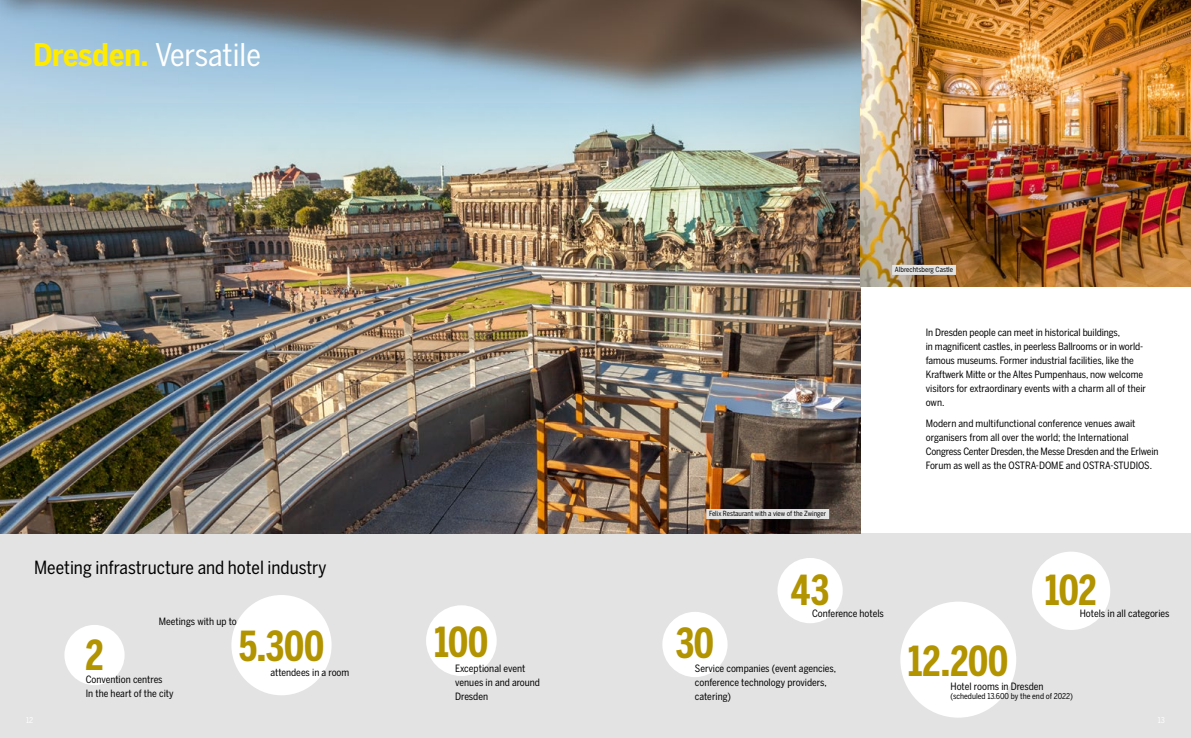
<style>
.page{position:relative;width:1191px;height:738px;background:#fff}
.page>*{position:absolute;margin:0;border:0;box-sizing:border-box;transform-origin:0 0}
.Zahlen{font:700 41px "Benton Sans Comp";letter-spacing:-.015em;color:#b29300}
.Headline{font:31px "Benton Sans Cond";color:#fff}
.t1{font:18px "Benton Sans Cond";color:#000}
.INH_Fließtext_links{font:10px/14px "Benton Sans Cond";letter-spacing:-.005em;color:#000}
.INH_Fließtext_links-2{font:8px "Benton Sans Cond";color:#000}
.Seitenzahl{font:8px "Benton Sans Cond";color:#fff}
.Bildunterschrift{font:7px "Benton Sans Cond";color:#000}
.s1{font-weight:700;color:#ffeb00}
</style>
<div class="page">
<div style="left:0;top:532px;width:595px;height:205px;background:#e3e3e3"></div>
<div style="left:595px;top:532px;width:596px;height:205px;background:#e3e3e3"></div>
<div style="left:777px;top:557px;width:65px;height:65px;background:#fff;border-radius:50%"></div>
<div style="left:426px;top:604px;width:71px;height:71px;background:#fff;border-radius:50%"></div>
<img style="left:0;top:102px;width:860px;height:430px">
<img style="left:860px;top:0;width:331px;height:287px">
<img style="left:0;top:0;width:860px;height:102px">
<div style="left:662px;top:611px;width:65px;height:65px;background:#fff;border-radius:50%"></div>
<div style="left:1032px;top:551px;width:78px;height:78px;background:#fff;border-radius:50%"></div>
<div style="left:64px;top:624px;width:61px;height:60px;background:#fff;border-radius:50%"></div>
<div style="left:900px;top:601px;width:116px;height:116px;background:#fff;border-radius:50%"></div>
<div style="left:231px;top:594px;width:100px;height:100px;background:#fff;border-radius:50%"></div>
<div style="left:706px;top:508px;width:123px;height:10px;background:#e3e3e3"></div>
<div style="left:892px;top:265px;width:64px;height:10px;background:#e3e3e3"></div>
<p class="Headline" style="left:33px;top:36px;width:229px"><span class="s1">Dresden.</span> Versatile</p>
<h2 class="t1" style="left:34px;top:556px;width:294px">Meeting infrastructure and hotel industry</h2>
<p class="INH_Fließtext_links" style="left:159px;top:613px;width:79px">Meetings with up to</p>
<p class="Seitenzahl" style="left:26px;top:714px;width:9px">12</p>
<p class="Zahlen" style="left:85px;top:630px;width:20px">2</p>
<p class="INH_Fließtext_links" style="left:86px;top:672px;width:78px">Convention centres</p>
<p class="INH_Fließtext_links" style="left:86px;top:686px;width:89px">In the heart of the city</p>
<p class="Zahlen" style="left:239px;top:622px;width:87px">5.300</p>
<p class="INH_Fließtext_links" style="left:270px;top:664px;width:80px">attendees in a room</p>
<p class="Zahlen" style="left:434px;top:618px;width:55px">100</p>
<p class="INH_Fließtext_links" style="left:455px;top:660px;width:86px">Exceptional event venues in and around<br>Dresden</p>
<p class="Bildunterschrift" style="left:895px;top:265px;width:60px">Albrechtsberg Castle</p>
<p class="Bildunterschrift" style="left:709px;top:509px;width:119px">Felix Restaurant with a view of the Zwinger</p>
<p class="Zahlen" style="left:791px;top:566px;width:40px">43</p>
<p class="INH_Fließtext_links" style="left:926px;top:325px;width:222px">In Dresden people can meet in historical buildings,<br>in magnificent castles, in peerless Ballrooms or in world&shy;famous museums. Former industrial facilities, like the Kraftwerk Mitte or the Altes Pumpenhaus, now welcome visitors for extraordinary events with a charm all of their own.</p>
<p class="INH_Fließtext_links" style="left:926px;top:416px;width:234px">Modern and multifunctional conference venues await organisers from all over the world; the International Congress Center Dresden, the Messe Dresden and the Erlwein Forum as well as the OSTRA-DOME and OSTRA-STUDIOS.</p>
<p class="Zahlen" style="left:1045px;top:566px;width:53px">102</p>
<p class="INH_Fließtext_links" style="left:812px;top:606px;width:73px">Conference hotels</p>
<p class="INH_Fließtext_links" style="left:1079px;top:605px;width:91px">Hotels in all categories</p>
<p class="Zahlen" style="left:676px;top:619px;width:40px">30</p>
<p class="INH_Fließtext_links" style="left:695px;top:660px;width:143px">Service companies (event agencies, conference technology providers, catering)</p>
<p class="Zahlen" style="left:908px;top:636px;width:102px">12.200</p>
<p class="INH_Fließtext_links" style="left:950px;top:678px;width:95px">Hotel rooms in Dresden</p>
<p class="INH_Fließtext_links-2" style="left:950px;top:690px;width:124px">(scheduled 13.600 by the end of 2022)</p>
</div>
